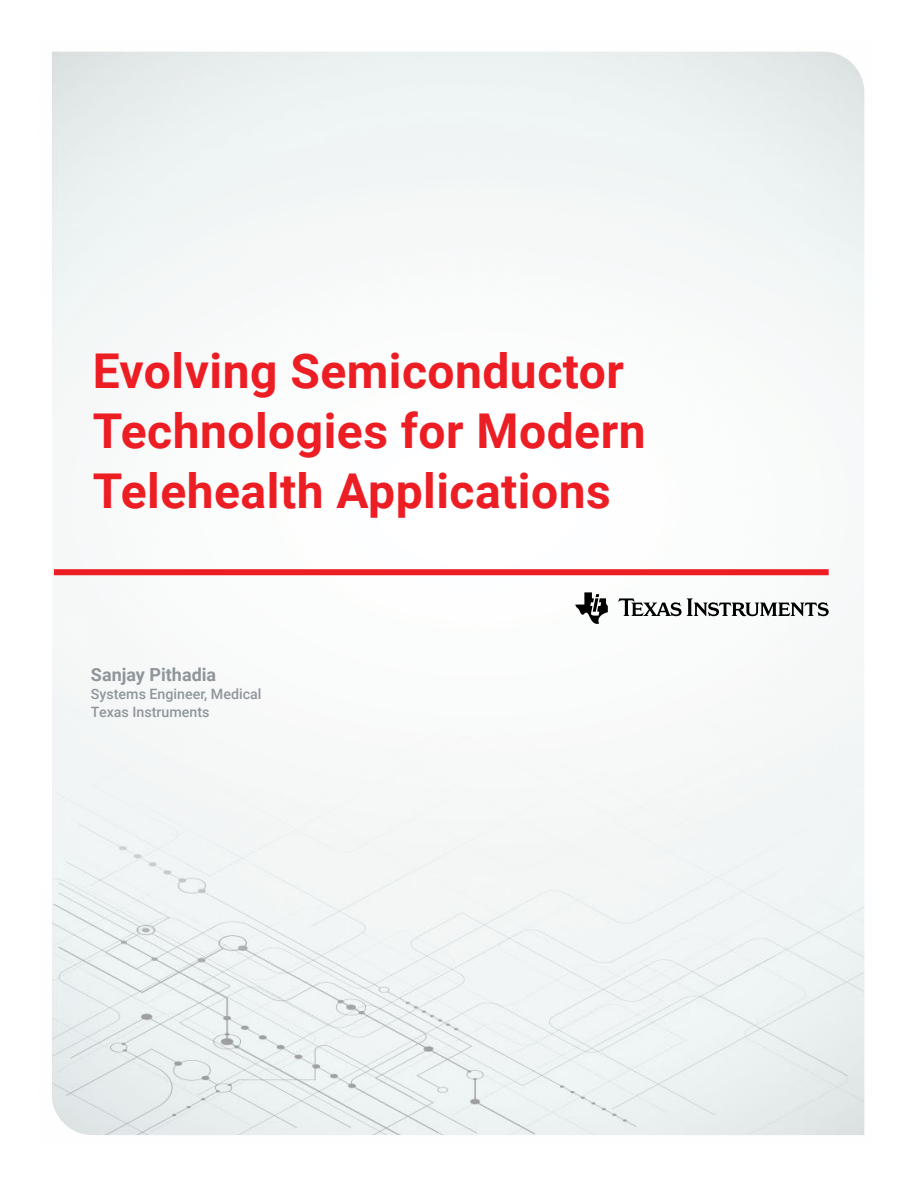
<style>
.page{position:relative;width:918px;height:1188px;background:#fff}
.page>*{position:absolute;margin:0;border:0;box-sizing:border-box;transform-origin:0 0}
.t1{font:700 48px/60px "Roboto";letter-spacing:.01em;color:#ed1d24}
.t2{font:700 18px "Roboto";color:#8f969b}
.t3{font:500 14.25px/18px "Roboto";color:#8f969b}
</style>
<div class="page">
<img style="left:864px;top:93px;width:1px;height:74px">
<img style="left:864px;top:906px;width:1px;height:229px">
<img style="left:52px;top:52px;width:812px;height:1083px">
<img style="left:159px;top:130px;width:653px;height:746px">
<div style="left:52px;top:187px;width:108px;height:633px;background:#f5f8f7"></div>
<div style="left:811px;top:193px;width:53px;height:620px;background:#f5f8f7"></div>
<svg style="left:575px;top:592px;width:33px;height:32px"></svg>
<svg style="left:618px;top:598px;width:211px;height:18px"></svg>
<div style="left:54px;top:569px;width:775px;height:6px;background:#ed1d24"></div>
<p class="t1" style="left:93px;top:339px;width:554px">Evolving Semiconductor<br>Technologies for Modern<br>Telehealth Applications</p>
<p class="t2" style="left:91px;top:662px;width:127px">Sanjay Pithadia</p>
<p class="t3" style="left:91px;top:684px;width:172px">Systems Engineer, Medical<br>Texas Instruments</p>
</div>
